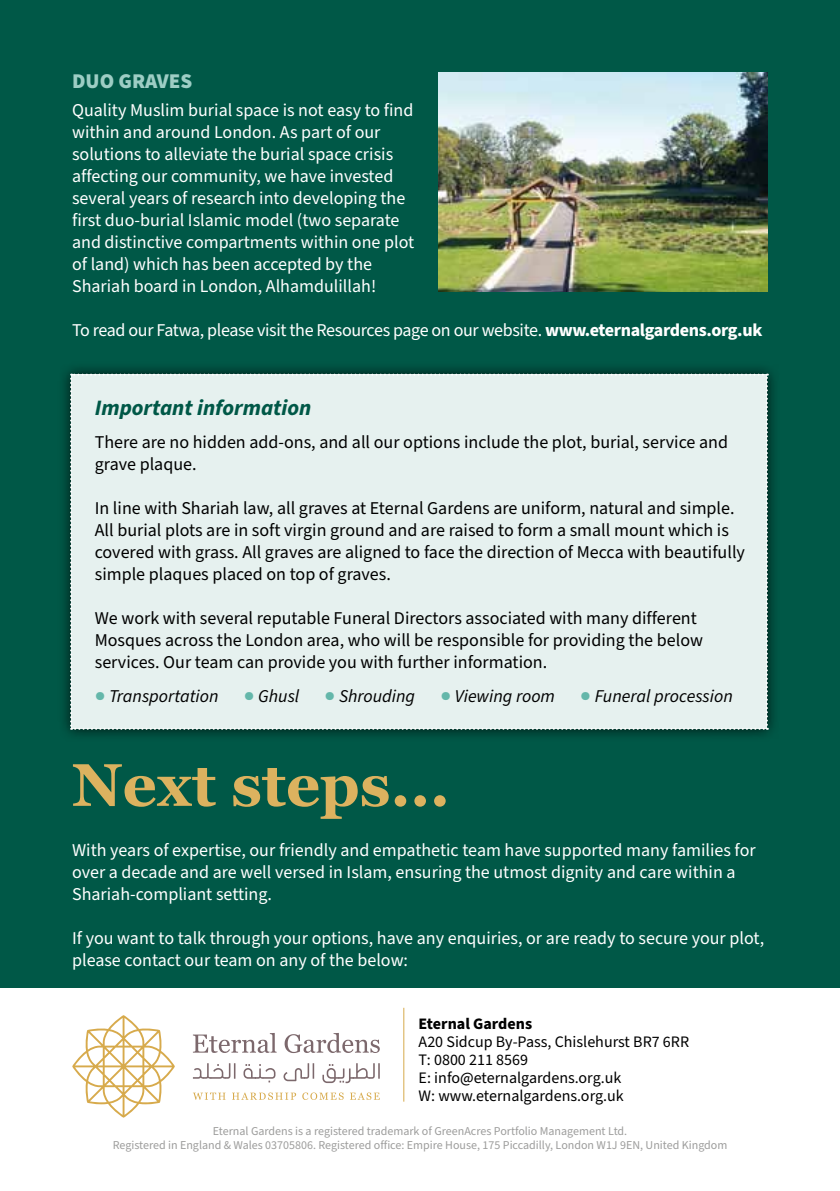
<style>
.page{position:relative;width:840px;height:1191px;background:#fff}
.page>*{position:absolute;margin:0;border:0;box-sizing:border-box;transform-origin:0 0}
.t1{font:700 60px "Georgia";color:#dcb25f}
.t2{font:italic 700 22px "Source Sans Pro";color:#005847}
.t3{font:900 21px "Source Sans Pro";color:#9dcdc4}
.t4{font:18px/22px "Source Sans Pro";color:#fff}
.t5{font:18px/22px "Source Sans Pro";color:#000}
.t6{font:18px "Source Sans Pro";letter-spacing:-.02em;color:#fff}
.t7{font:italic 18px "Source Sans Pro";color:#000}
.t8{font:16px/18px "Source Sans Pro";color:#000}
.t9{font:700 16px "Source Sans Pro";color:#000}
.t10{font:12px/14px "Source Sans Pro";color:#9d9d9c;text-align:center}
.s1{font-weight:700}
.s2{font-style:normal;color:#64b7aa}
</style>
<div class="page">
<div style="left:0;top:0;width:839px;height:988px;background:#005847"></div>
<div style="left:58px;top:361px;width:721px;height:381px;background:#000;opacity:.75"></div>
<div style="left:70px;top:374px;width:697px;height:356px;background:#e6f1ef"></div>
<svg style="left:193px;top:1033px;width:83px;height:20px"></svg>
<svg style="left:284px;top:1033px;width:95px;height:20px"></svg>
<svg style="left:193px;top:1063px;width:42px;height:15px"></svg>
<svg style="left:243px;top:1064px;width:32px;height:18px"></svg>
<svg style="left:283px;top:1063px;width:31px;height:18px"></svg>
<svg style="left:322px;top:1063px;width:57px;height:20px"></svg>
<svg style="left:193px;top:1092px;width:32px;height:7px"></svg>
<svg style="left:232px;top:1092px;width:64px;height:7px"></svg>
<svg style="left:302px;top:1092px;width:41px;height:8px"></svg>
<svg style="left:350px;top:1092px;width:29px;height:7px"></svg>
<svg style="left:72px;top:1015px;width:103px;height:102px"></svg>
<hr style="left:403px;top:1007px;width:1px;height:94px;background:#d7aa4c">
<img style="left:438px;top:72px;width:329px;height:219px">
<p class="t3" style="left:72px;top:66px;width:122px">DUO GRAVES</p>
<p class="t4" style="left:72px;top:99px;width:343px">Quality Muslim burial space is not easy to find within and around London. As part of our solutions to alleviate the burial space crisis affecting our community, we have invested several years of research into developing the first duo-burial Islamic model (two separate and distinctive compartments within one plot of land) which has been accepted by the Shariah board in London, Alhamdulillah!</p>
<p class="t6" style="left:72px;top:317px;width:691px">To read our Fatwa, please visit the Resources page on our website. <span class="s1">www.eternalgardens.org.uk</span></p>
<p class="t2" style="left:95px;top:393px;width:218px">Important information</p>
<p class="t5" style="left:95px;top:432px;width:634px">There are no hidden add-ons, and all our options include the plot, burial, service and grave plaque.</p>
<p class="t5" style="left:95px;top:498px;width:651px">In line with Shariah law, all graves at Eternal Gardens are uniform, natural and simple.<br>All burial plots are in soft virgin ground and are raised to form a small mount which is covered with grass. All graves are aligned to face the direction of Mecca with beautifully simple plaques placed on top of graves.</p>
<p class="t5" style="left:95px;top:608px;width:609px">We work with several reputable Funeral Directors associated with many different<br>Mosques across the London area, who will be responsible for providing the below services. Our team can provide you with further information.</p>
<p class="t7" style="left:95px;top:683px;width:125px"><span class="s2">●</span> Transportation</p>
<p class="t7" style="left:244px;top:683px;width:57px"><span class="s2">●</span> Ghusl</p>
<p class="t7" style="left:324px;top:683px;width:92px"><span class="s2">●</span> Shrouding</p>
<p class="t7" style="left:440px;top:683px;width:116px"><span class="s2">●</span> Viewing room</p>
<p class="t7" style="left:580px;top:683px;width:154px"><span class="s2">●</span> Funeral procession</p>
<h1 class="t1" style="left:72px;top:740px;width:379px">Next steps...</h1>
<p class="t4" style="left:72px;top:839px;width:684px">With years of expertise, our friendly and empathetic team have supported many families for over a decade and are well versed in Islam, ensuring the utmost dignity and care within a<br>Shariah-compliant setting.</p>
<p class="t4" style="left:72px;top:927px;width:693px">If you want to talk through your options, have any enquiries, or are ready to secure your plot, please contact our team on any of the below:</p>
<p class="t9" style="left:418px;top:1012px;width:115px">Eternal Gardens</p>
<p class="t8" style="left:418px;top:1033px;width:272px">A20 Sidcup By-Pass, Chislehurst BR7 6RR<br>T: 0800 211 8569<br>E: info@eternalgardens.org.uk<br>W: www.eternalgardens.org.uk</p>
<p class="t10" style="left:113px;top:1124px;width:615px">Eternal Gardens is a registered trademark of GreenAcres Portfolio Management Ltd.<br>Registered in England &amp; Wales 03705806. Registered office: Empire House, 175 Piccadilly, London W1J 9EN, United Kingdom</p>
</div>
